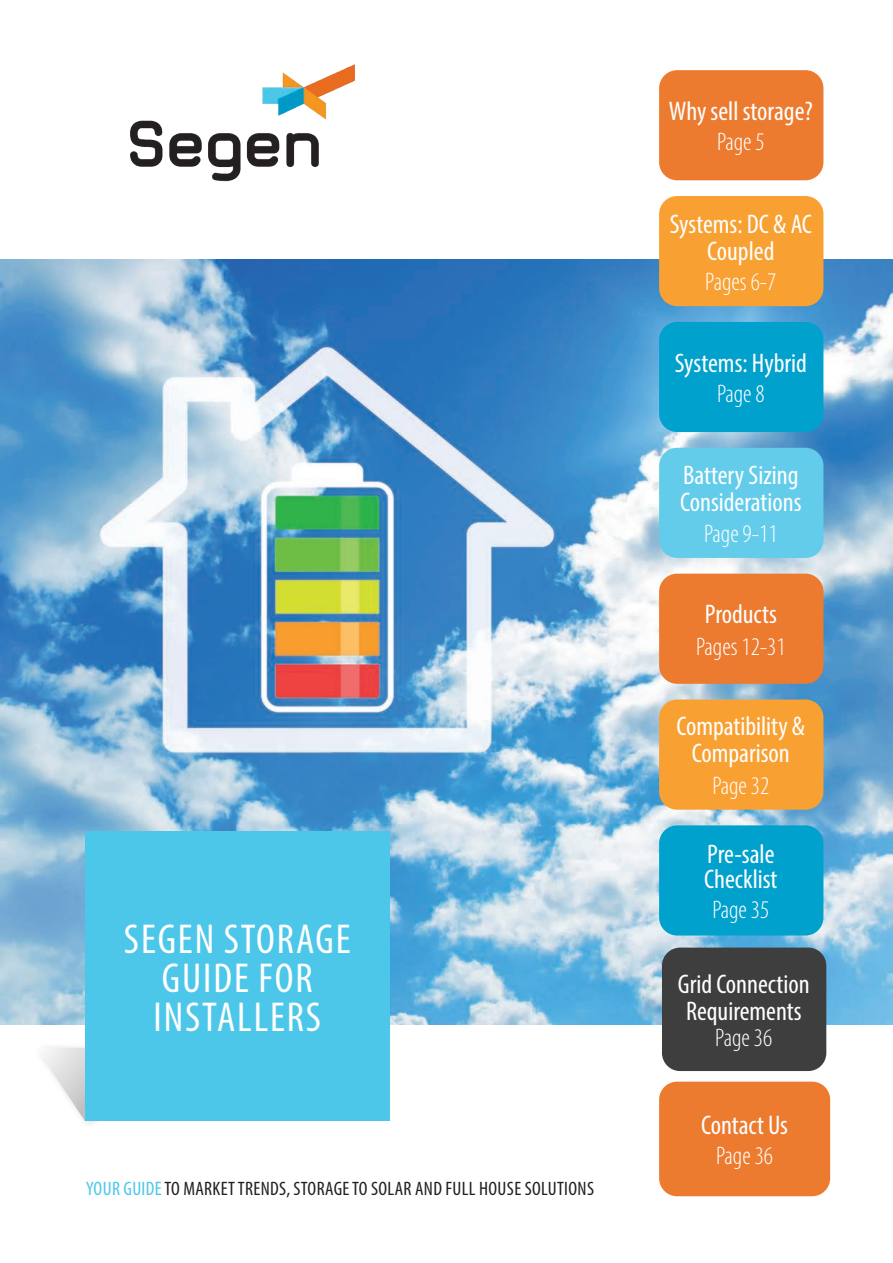
<style>
.page{position:relative;width:893px;height:1263px;background:#fff}
.page>*{position:absolute;margin:0;border:0;box-sizing:border-box;transform-origin:0 0}
.t1{font:condensed 42px/39px "Myriad Pro";letter-spacing:.045em;color:#fff}
.Body_Copy{font:condensed 27px/27px "Myriad Pro";color:#fff;text-align:center}
.Body_Copy-2{font:300 condensed 25.5px "Myriad Pro";color:#fff}
.t2{font:condensed 19.5px "Myriad Pro";letter-spacing:.02em;color:#231f20}
.s1{color:#4dc7e9}
</style>
<div class="page">
<img style="left:0;top:259px;width:893px;height:765px">
<div style="left:659px;top:448px;width:164px;height:110px;background:#62ccea;border-radius:18px"></div>
<div style="left:659px;top:574px;width:164px;height:110px;background:#ec7b30;border-radius:18px"></div>
<div style="left:659px;top:699px;width:164px;height:111px;background:#f9a032;border-radius:18px"></div>
<div style="left:659px;top:322px;width:164px;height:110px;background:#00a1cd;border-radius:18px"></div>
<div style="left:659px;top:825px;width:164px;height:110px;background:#00a1cd;border-radius:18px"></div>
<div style="left:662px;top:947px;width:164px;height:124px;background:#3e3e3f;border-radius:18px"></div>
<div style="left:659px;top:196px;width:164px;height:110px;background:#f9a032;border-radius:18px"></div>
<div style="left:659px;top:70px;width:164px;height:110px;background:#ec7b30;border-radius:18px"></div>
<div style="left:659px;top:1081px;width:171px;height:115px;background:#ec7b30;border-radius:18px"></div>
<svg style="left:41px;top:1048px;width:44px;height:73px"></svg>
<div style="left:85px;top:832px;width:305px;height:289px;background:#4dc7e9"></div>
<img style="left:130px;top:64px;width:225px;height:118px">
<p class="t1" style="left:124px;top:919px;width:228px">SEGEN STORAGE</p>
<p class="t1" style="left:154px;top:958px;width:169px">GUIDE FOR<br>INSTALLERS</p>
<p class="t2" style="left:86px;top:1177px;width:509px"><span class="s1">YOUR GUIDE</span> TO MARKET TRENDS, STORAGE TO SOLAR AND FULL HOUSE SOLUTIONS</p>
<p class="Body_Copy" style="left:669px;top:98px;width:145px">Why sell storage?</p>
<p class="Body_Copy-2" style="left:717px;top:127px;width:49px">Page 5</p>
<p class="Body_Copy" style="left:670px;top:210px;width:144px">Systems: DC &amp; AC<br>Coupled</p>
<p class="Body_Copy-2" style="left:705px;top:266px;width:73px">Pages 6-7</p>
<p class="Body_Copy" style="left:675px;top:349px;width:134px">Systems: Hybrid</p>
<p class="Body_Copy-2" style="left:717px;top:379px;width:49px">Page 8</p>
<p class="Body_Copy" style="left:680px;top:461px;width:123px;text-align:left">Battery Sizing<br>Considerations</p>
<p class="Body_Copy-2" style="left:704px;top:519px;width:75px">Page 9-11</p>
<p class="Body_Copy" style="left:705px;top:600px;width:74px">Products</p>
<p class="Body_Copy-2" style="left:696px;top:631px;width:91px">Pages 12-31</p>
<p class="Body_Copy" style="left:676px;top:713px;width:130px">Compatibility &amp;<br>Comparison</p>
<p class="Body_Copy-2" style="left:712px;top:770px;width:58px">Page 32</p>
<p class="Body_Copy" style="left:707px;top:840px;width:69px">Pre-sale</p>
<p class="Body_Copy" style="left:704px;top:865px;width:75px">Checklist</p>
<p class="Body_Copy-2" style="left:712px;top:895px;width:58px">Page 35</p>
<p class="Body_Copy" style="left:678px;top:970px;width:133px">Grid Connection<br>Requirements</p>
<p class="Body_Copy-2" style="left:715px;top:1022px;width:58px">Page 36</p>
<p class="Body_Copy" style="left:701px;top:1111px;width:88px">Contact Us</p>
<p class="Body_Copy-2" style="left:716px;top:1141px;width:58px">Page 36</p>
</div>
